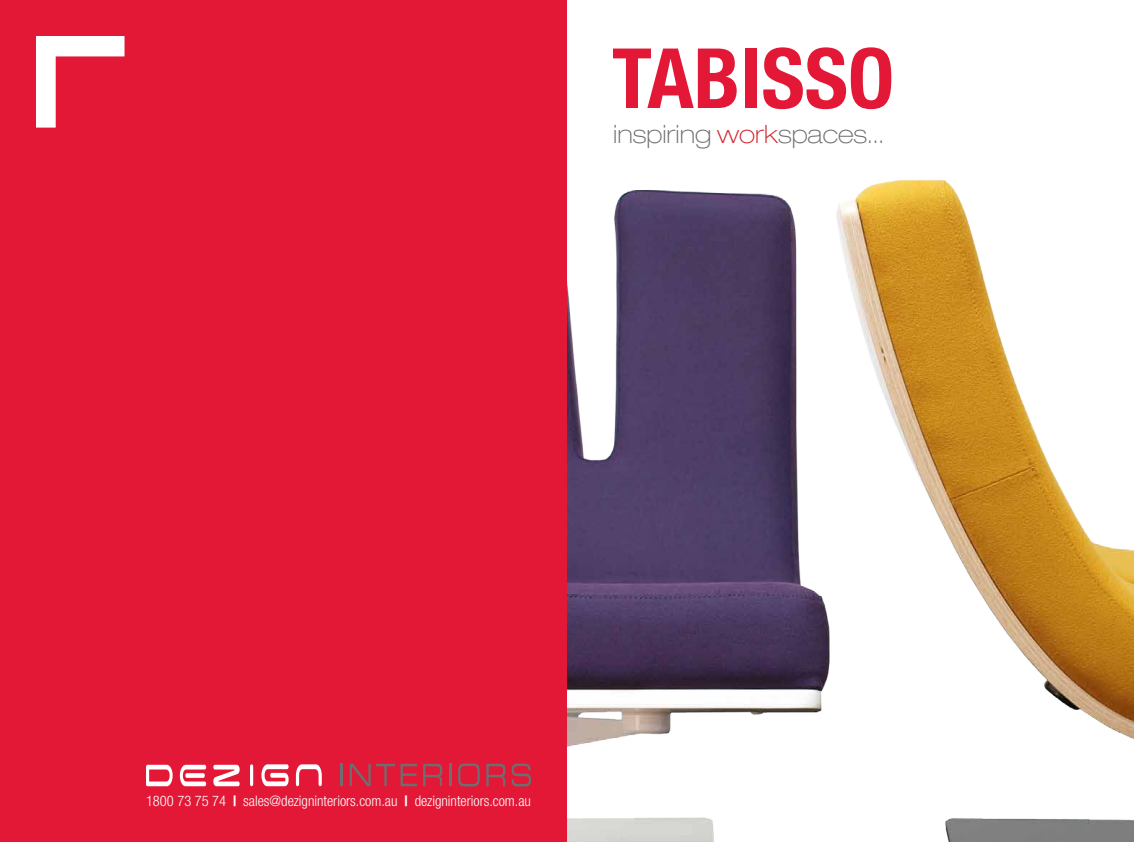
<style>
.page{position:relative;width:1134px;height:842px;background:#fff}
.page>*{position:absolute;margin:0;border:0;box-sizing:border-box;transform-origin:0 0}
.t1{font:700 condensed 83.3px "Helvetica Neue LT";color:#e31837}
.t2{font:100 expanded 25.3px "Helvetica Neue LT";color:#6d6e71}
.t3{font:300 condensed 14.5px "Helvetica Neue LT";color:#fff}
.s1{color:#d2232a}
.s2{font-weight:700}
</style>
<div class="page">
<img style="left:567px;top:180px;width:567px;height:662px">
<div style="left:0;top:0;width:567px;height:842px;background:#e31837"></div>
<svg style="left:36px;top:36px;width:89px;height:92px"></svg>
<svg style="left:146px;top:765px;width:27px;height:21px"></svg>
<svg style="left:180px;top:765px;width:26px;height:21px"></svg>
<svg style="left:213px;top:765px;width:27px;height:21px"></svg>
<svg style="left:250px;top:764px;width:3px;height:22px"></svg>
<svg style="left:261px;top:764px;width:28px;height:22px"></svg>
<svg style="left:296px;top:764px;width:26px;height:22px"></svg>
<hr style="left:340px;top:764px;width:3px;height:22px;background:#6d6e71">
<svg style="left:350px;top:764px;width:45px;height:22px"></svg>
<svg style="left:401px;top:764px;width:16px;height:22px"></svg>
<svg style="left:423px;top:764px;width:19px;height:22px"></svg>
<hr style="left:449px;top:764px;width:2px;height:22px;background:#6d6e71">
<svg style="left:458px;top:763px;width:22px;height:23px"></svg>
<svg style="left:486px;top:764px;width:19px;height:22px"></svg>
<svg style="left:512px;top:763px;width:19px;height:23px"></svg>
<h1 class="t1" style="left:612px;top:28px;width:41px">TABISSO</h1>
<h2 class="t2" style="left:613px;top:119px;width:272px">inspiring <span class="s1">work</span>spaces...</h2>
<p class="t3" style="left:146px;top:793px;width:386px">1800 73 75 74 <span class="s2">|</span> sales@dezigninteriors.com.au <span class="s2">|</span> dezigninteriors.com.au</p>
</div>
